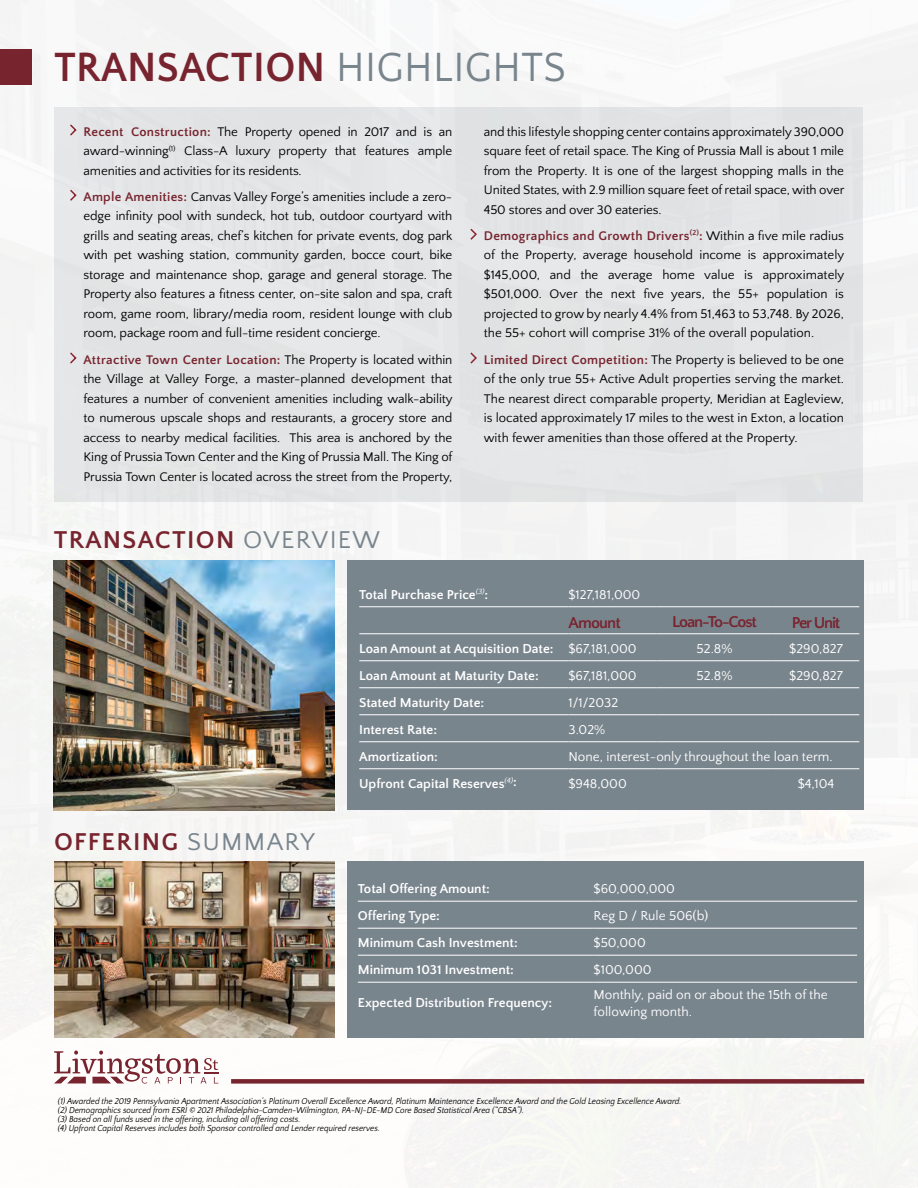
<style>
.page{position:relative;width:918px;height:1188px;background:#f6f6f5}
.page>*{position:absolute;margin:0;border:0;box-sizing:border-box;transform-origin:0 0}
.t1{font:700 42.75px "Quattrocento Sans";letter-spacing:.01em;color:#78242f;scale:.95 1}
.t2{font:700 25.5px "Quattrocento Sans";letter-spacing:.05em;color:#78242f}
.t3{font:700 16.5px "Quattrocento Sans";letter-spacing:-.07em;color:#78242f}
.t4{font:700 13.5px "Quattrocento Sans";color:#fff}
.t5{font:13.5px/16.5px "Quattrocento Sans";color:#fff}
.t6{font:13.2px/19.5px "Quattrocento Sans";letter-spacing:-.01em;color:#000;text-align:justify}
.t7{font:italic 9px/9px "Quattrocento Sans";color:#000;scale:.9 1}
.s1{font-weight:400;color:#79858d}
.s2{font-weight:700;color:#78242f}
.s3{font-weight:400}
</style>
<div class="page">
<img style="left:54px;top:560px;width:281px;height:250px">
<div style="left:55px;top:107px;width:808px;height:394px;background:#e2e4e5"></div>
<div style="left:0;top:50px;width:32px;height:35px;background:#78242f"></div>
<div style="left:348px;top:560px;width:516px;height:250px;background:#79858d"></div>
<div style="left:348px;top:861px;width:516px;height:177px;background:#79858d"></div>
<hr style="left:359px;top:606px;width:210px;height:1px;background:#fff">
<hr style="left:569px;top:606px;width:87px;height:1px;background:#fff">
<hr style="left:656px;top:606px;width:117px;height:1px;background:#fff">
<hr style="left:773px;top:606px;width:86px;height:1px;background:#fff">
<hr style="left:359px;top:633px;width:210px;height:1px;background:#fff">
<hr style="left:569px;top:633px;width:87px;height:1px;background:#fff">
<hr style="left:656px;top:633px;width:117px;height:1px;background:#fff">
<hr style="left:773px;top:633px;width:86px;height:1px;background:#fff">
<hr style="left:359px;top:660px;width:210px;height:1px;background:#fff">
<hr style="left:569px;top:660px;width:87px;height:1px;background:#fff">
<hr style="left:656px;top:660px;width:117px;height:1px;background:#fff">
<hr style="left:773px;top:660px;width:86px;height:1px;background:#fff">
<hr style="left:359px;top:687px;width:210px;height:1px;background:#fff">
<hr style="left:569px;top:687px;width:87px;height:1px;background:#fff">
<hr style="left:656px;top:687px;width:117px;height:1px;background:#fff">
<hr style="left:773px;top:687px;width:86px;height:1px;background:#fff">
<hr style="left:359px;top:714px;width:210px;height:1px;background:#fff">
<hr style="left:569px;top:714px;width:87px;height:1px;background:#fff">
<hr style="left:656px;top:714px;width:117px;height:1px;background:#fff">
<hr style="left:773px;top:714px;width:86px;height:1px;background:#fff">
<hr style="left:359px;top:741px;width:210px;height:1px;background:#fff">
<hr style="left:569px;top:741px;width:87px;height:1px;background:#fff">
<hr style="left:656px;top:741px;width:117px;height:1px;background:#fff">
<hr style="left:773px;top:741px;width:86px;height:1px;background:#fff">
<hr style="left:359px;top:768px;width:210px;height:1px;background:#fff">
<hr style="left:569px;top:768px;width:87px;height:1px;background:#fff">
<hr style="left:656px;top:768px;width:117px;height:1px;background:#fff">
<hr style="left:773px;top:768px;width:86px;height:1px;background:#fff">
<hr style="left:358px;top:901px;width:236px;height:1px;background:#fff">
<hr style="left:594px;top:901px;width:263px;height:1px;background:#fff">
<hr style="left:358px;top:928px;width:236px;height:1px;background:#fff">
<hr style="left:594px;top:928px;width:263px;height:1px;background:#fff">
<hr style="left:358px;top:955px;width:236px;height:1px;background:#fff">
<hr style="left:594px;top:955px;width:263px;height:1px;background:#fff">
<hr style="left:358px;top:982px;width:236px;height:1px;background:#fff">
<hr style="left:594px;top:982px;width:263px;height:1px;background:#fff">
<img style="left:54px;top:861px;width:281px;height:177px">
<svg style="left:54px;top:1051px;width:164px;height:33px"></svg>
<div style="left:231px;top:1079px;width:633px;height:5px;background:#78242f"></div>
<svg style="left:70px;top:124px;width:7px;height:12px"></svg>
<svg style="left:70px;top:190px;width:7px;height:11px"></svg>
<svg style="left:70px;top:352px;width:7px;height:12px"></svg>
<svg style="left:470px;top:228px;width:7px;height:12px"></svg>
<svg style="left:470px;top:352px;width:7px;height:12px"></svg>
<h1 class="t1" style="left:54px;top:44px;width:540px">TRANSACTION <span class="s1">HIGHLIGHTS</span></h1>
<p class="t6" style="left:84px;top:122px;width:370px"><span class="s2">Recent Construction:</span> The Property opened in 2017 and is an award-winning<sup>(1)</sup> Class-A luxury property that features ample amenities and activities for its residents.</p>
<p class="t6" style="left:84px;top:187px;width:370px"><span class="s2">Ample Amenities:</span> Canvas Valley Forge’s amenities include a zero&shy;edge infinity pool with sundeck, hot tub, outdoor courtyard with grills and seating areas, chef’s kitchen for private events, dog park with pet washing station, community garden, bocce court, bike storage and maintenance shop, garage and general storage. The Property also features a fitness center, on-site salon and spa, craft room, game room, library/media room, resident lounge with club room, package room and full-time resident concierge.</p>
<p class="t6" style="left:84px;top:350px;width:371px"><span class="s2">Attractive Town Center Location:</span> The Property is located within the Village at Valley Forge, a master-planned development that features a number of convenient amenities including walk-ability to numerous upscale shops and restaurants, a grocery store and access to nearby medical facilities. This area is anchored by the King of Prussia Town Center and the King of Prussia Mall. The King of Prussia Town Center is located across the street from the Property,</p>
<h2 class="t2" style="left:54px;top:527px;width:328px">TRANSACTION <span class="s1">OVERVIEW</span></h2>
<p class="t6" style="left:484px;top:122px;width:362px">and this lifestyle shopping center contains approximately 390,000 square feet of retail space. The King of Prussia Mall is about 1 mile from the Property. It is one of the largest shopping malls in the United States, with 2.9 million square feet of retail space, with over 450 stores and over 30 eateries.</p>
<p class="t6" style="left:484px;top:226px;width:362px"><span class="s2">Demographics and Growth Drivers</span><sup>(2)</sup><span class="s2">:</span> Within a five mile radius of the Property, average household income is approximately $145,000, and the average home value is approximately $501,000. Over the next five years, the 55+ population is projected to grow by nearly 4.4% from 51,463 to 53,748. By 2026, the 55+ cohort will comprise 31% of the overall population.</p>
<p class="t6" style="left:484px;top:350px;width:362px"><span class="s2">Limited Direct Competition:</span> The Property is believed to be one of the only true 55+ Active Adult properties serving the market.<br>The nearest direct comparable property, Meridian at Eagleview, is located approximately 17 miles to the west in Exton, a location with fewer amenities than those offered at the Property.</p>
<h2 class="t2" style="left:54px;top:828px;width:262px">OFFERING <span class="s1">SUMMARY</span></h2>
<p class="t4" style="left:359px;top:588px;width:131px">Total Purchase Price<sup>(3)</sup>:</p>
<p class="t5" style="left:569px;top:587px;width:73px">$127,181,000</p>
<p class="t3" style="left:569px;top:614px;width:54px">Amount</p>
<p class="t3" style="left:672px;top:613px;width:86px">Loan-To-Cost</p>
<p class="t3" style="left:792px;top:614px;width:50px">Per Unit</p>
<p class="t4" style="left:359px;top:642px;width:279px">Loan Amount at Acquisition Date: <span class="s3">$67,181,000</span></p>
<p class="t5" style="left:697px;top:641px;width:37px">52.8%</p>
<p class="t5" style="left:789px;top:641px;width:55px">$290,827</p>
<p class="t4" style="left:359px;top:669px;width:181px">Loan Amount at Maturity Date:</p>
<p class="t5" style="left:569px;top:668px;width:70px">$67,181,000</p>
<p class="t5" style="left:697px;top:668px;width:37px">52.8%</p>
<p class="t5" style="left:789px;top:668px;width:55px">$290,827</p>
<p class="t4" style="left:359px;top:696px;width:126px">Stated Maturity Date:</p>
<p class="t5" style="left:569px;top:695px;width:51px">1/1/2032</p>
<p class="t4" style="left:359px;top:723px;width:79px">Interest Rate:</p>
<p class="t5" style="left:569px;top:722px;width:38px">3.02%</p>
<p class="t4" style="left:359px;top:750px;width:80px">Amortization:</p>
<p class="t5" style="left:569px;top:749px;width:266px">None, interest-only throughout the loan term.</p>
<p class="t4" style="left:359px;top:777px;width:159px">Upfront Capital Reserves<sup>(4)</sup>:</p>
<p class="t5" style="left:569px;top:776px;width:60px">$948,000</p>
<p class="t5" style="left:798px;top:776px;width:38px">$4,104</p>
<p class="t4" style="left:358px;top:882px;width:133px">Total Offering Amount:</p>
<p class="t5" style="left:594px;top:881px;width:83px">$60,000,000</p>
<p class="t4" style="left:358px;top:909px;width:84px">Offering Type:</p>
<p class="t5" style="left:594px;top:908px;width:116px">Reg D / Rule 506(b)</p>
<p class="t4" style="left:358px;top:936px;width:161px">Minimum Cash Investment:</p>
<p class="t5" style="left:594px;top:935px;width:54px">$50,000</p>
<p class="t4" style="left:358px;top:963px;width:158px">Minimum 1031 Investment:</p>
<p class="t5" style="left:594px;top:962px;width:59px">$100,000</p>
<p class="t4" style="left:358px;top:995px;width:196px">Expected Distribution Frequency:</p>
<p class="t5" style="left:594px;top:987px;width:236px">Monthly, paid on or about the 15th of the following month.</p>
<p class="t7" style="left:58px;top:1097px;width:694px">(1) Awarded the 2019 Pennsylvania Apartment Association’s Platinum Overall Excellence Award, Platinum Maintenance Excellence Award and the Gold Leasing Excellence Award. (2) Demographics sourced from ESRI © 2021 Philadelphia-Camden-Wilmington, PA-NJ-DE-MD Core Based Statistical Area (“CBSA”).<br>(3) Based on all funds used in the offering, including all offering costs.<br>(4) Upfront Capital Reserves includes both Sponsor controlled and Lender required reserves.</p>
</div>
